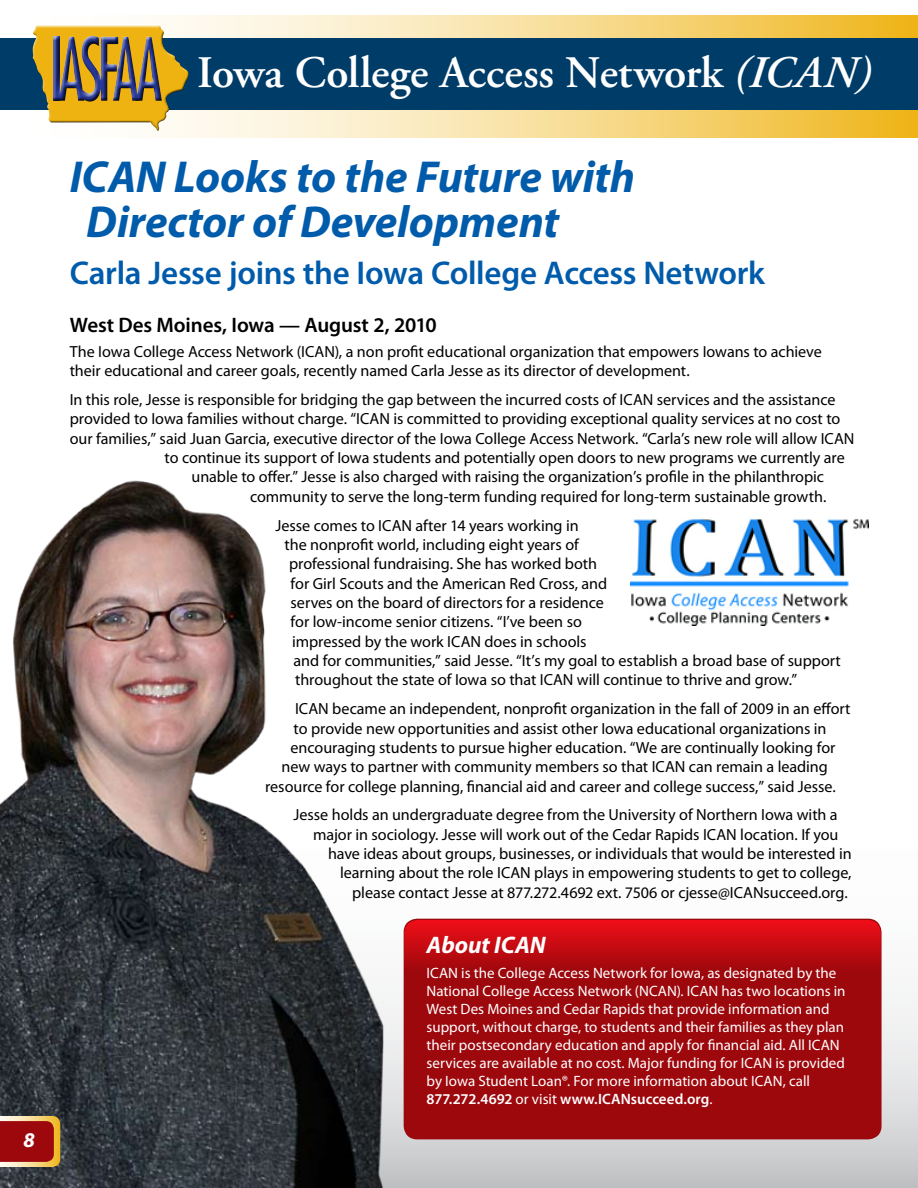
<style>
.page{position:relative;width:918px;height:1188px;background:#fff}
.page>*{position:absolute;margin:0;border:0;box-sizing:border-box;transform-origin:0 0}
.t1{font:condensed 84.9px "Futura";letter-spacing:-.08em;color:#283896;scale:.75 1}
.t2{font:italic 700 45px/45px "Myriad Pro";letter-spacing:-.005em;color:#005bab}
.t3{font:600 45px "Adobe Garamond";color:#fff}
.t4{font:600 33px "Myriad Pro";letter-spacing:-.01em;color:#005bab}
.t5{font:italic 700 24px "Myriad Pro";color:#fff}
.t6{font:600 21px "Myriad Pro";letter-spacing:-.005em;color:#000}
.t7{font:italic 700 21px "Myriad Pro";color:#fff}
.t8{font:16.2px/19.4px "Myriad Pro";letter-spacing:-.005em;color:#000}
.t9{font:15px/18px "Myriad Pro";color:#fff}
.s1{font-style:italic}
.s2{font-weight:600}
</style>
<div class="page">
<svg style="left:488px;top:918px;width:430px;height:270px;background:#d2d1d3"></svg>
<img style="left:0;top:480px;width:488px;height:708px">
<svg style="left:0;top:1116px;width:60px;height:51px;background:#b5412b"></svg>
<svg style="left:148px;top:16px;width:770px;height:121px;background:#f7dc94"></svg>
<div style="left:0;top:38px;width:918px;height:72px;background:#003c68"></div>
<div style="left:30px;top:23px;width:160px;height:98px;background:#fff"></div>
<div style="left:30px;top:25px;width:160px;height:106px;background:#000;opacity:.75"></div>
<div style="left:49px;top:32px;width:109px;height:71px;background:#eeb211"></div>
<div style="left:50px;top:34px;width:116px;height:71px;background:#000;opacity:.75"></div>
<img style="left:630px;top:518px;width:238px;height:108px">
<div style="left:404px;top:919px;width:478px;height:220px;background:#9d080d;border-radius:14px"></div>
<div style="left:404px;top:920px;width:477px;height:58px;background:linear-gradient(to bottom,#ef0e17,#96070c);border-radius:14px"></div>
<h1 class="t1" style="left:49px;top:18px;width:152px">IASFAA</h1>
<h2 class="t3" style="left:197px;top:48px;width:676px">Iowa College Access Network <span class="s1">(ICAN)</span></h2>
<p class="t7" style="left:24px;top:1126px;width:13px">8</p>
<h2 class="t2" style="left:86px;top:153px;width:550px;text-indent:-17px">ICAN Looks to the Future with<br>Director of Development</h2>
<h3 class="t4" style="left:70px;top:252px;width:697px">Carla Jesse joins the Iowa College Access Network</h3>
<p class="t6" style="left:70px;top:312px;width:368px">West Des Moines, Iowa — August 2, 2010</p>
<p class="t8" style="left:70px;top:342px;width:754px">The Iowa College Access Network (ICAN), a non profit educational organization that empowers Iowans to achieve their educational and career goals, recently named Carla Jesse as its director of development.</p>
<p class="t8" style="left:70px;top:390px;width:767px">In this role, Jesse is responsible for bridging the gap between the incurred costs of ICAN services and the assistance</p>
<p class="t8" style="left:70px;top:409px;width:772px">provided to Iowa families without charge. “ICAN is committed to providing exceptional quality services at no cost to</p>
<p class="t8" style="left:70px;top:428px;width:786px">our families,” said Juan Garcia, executive director of the Iowa College Access Network. “Carla’s new role will allow ICAN</p>
<p class="t8" style="left:165px;top:448px;width:682px">to continue its support of Iowa students and potentially open doors to new programs we currently are</p>
<p class="t8" style="left:192px;top:467px;width:634px">unable to offer.” Jesse is also charged with raising the organization’s profile in the philanthropic</p>
<p class="t8" style="left:250px;top:486px;width:578px">community to serve the long-term funding required for long-term sustainable growth.</p>
<p class="t8" style="left:276px;top:515px;width:305px">Jesse comes to ICAN after 14 years working in</p>
<p class="t8" style="left:285px;top:535px;width:296px">the nonprofit world, including eight years of</p>
<p class="t8" style="left:289px;top:554px;width:310px">professional fundraising. She has worked both</p>
<p class="t8" style="left:291px;top:573px;width:318px">for Girl Scouts and the American Red Cross, and</p>
<p class="t8" style="left:291px;top:593px;width:315px">serves on the board of directors for a residence</p>
<p class="t8" style="left:291px;top:612px;width:293px">for low-income senior citizens. “I’ve been so</p>
<p class="t8" style="left:292px;top:631px;width:296px">impressed by the work ICAN does in schools</p>
<p class="t8" style="left:294px;top:651px;width:549px">and for communities,” said Jesse. “It’s my goal to establish a broad base of support</p>
<p class="t8" style="left:295px;top:670px;width:504px">throughout the state of Iowa so that ICAN will continue to thrive and grow.”</p>
<p class="t8" style="left:295px;top:699px;width:557px">ICAN became an independent, nonprofit organization in the fall of 2009 in an effort</p>
<p class="t8" style="left:294px;top:718px;width:534px">to provide new opportunities and assist other Iowa educational organizations in</p>
<p class="t8" style="left:291px;top:738px;width:546px">encouraging students to pursue higher education. “We are continually looking for</p>
<p class="t8" style="left:282px;top:757px;width:548px">new ways to partner with community members so that ICAN can remain a leading</p>
<p class="t8" style="left:265px;top:776px;width:572px">resource for college planning, financial aid and career and college success,” said Jesse.</p>
<p class="t8" style="left:294px;top:805px;width:546px">Jesse holds an undergraduate degree from the University of Northern Iowa with a</p>
<p class="t8" style="left:313px;top:824px;width:527px">major in sociology. Jesse will work out of the Cedar Rapids ICAN location. If you</p>
<p class="t8" style="left:328px;top:844px;width:525px">have ideas about groups, businesses, or individuals that would be interested in</p>
<p class="t8" style="left:340px;top:863px;width:513px">learning about the role ICAN plays in empowering students to get to college,</p>
<p class="t8" style="left:352px;top:882px;width:497px">please contact Jesse at 877.272.4692 ext. 7506 or cjesse@ICANsucceed.org.</p>
<h3 class="t5" style="left:427px;top:929px;width:121px">About ICAN</h3>
<p class="t9" style="left:427px;top:964px;width:420px">ICAN is the College Access Network for Iowa, as designated by the National College Access Network (NCAN). ICAN has two locations in West Des Moines and Cedar Rapids that provide information and support, without charge, to students and their families as they plan their postsecondary education and apply for financial aid. All ICAN services are available at no cost. Major funding for ICAN is provided by Iowa Student Loan®. For more information about ICAN, call <span class="s2">877.272.4692</span> or visit <span class="s2">www.ICANsucceed.org</span>.</p>
</div>
